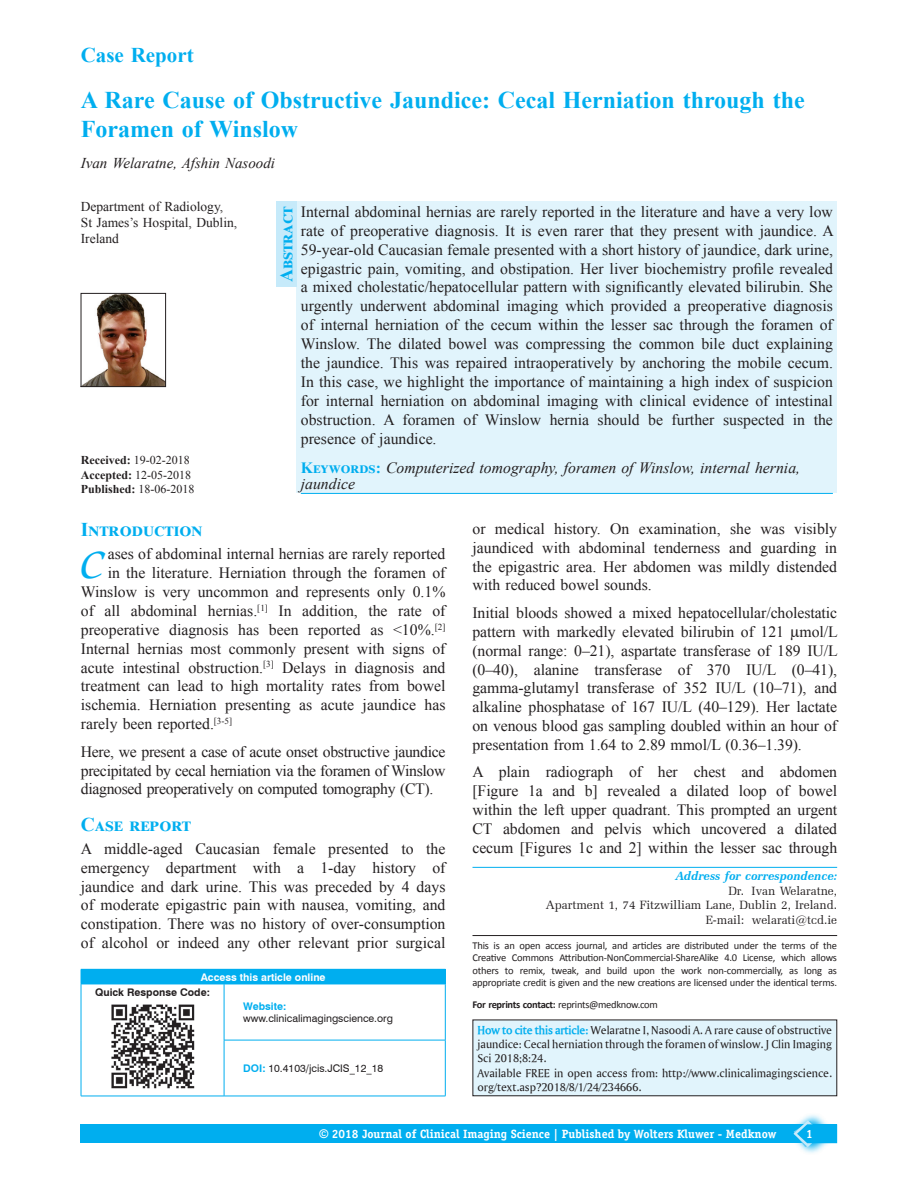
<style>
.page{position:relative;width:918px;height:1188px;background:#fff}
.page>*{position:absolute;margin:0;border:0;box-sizing:border-box;transform-origin:0 0}
._1_TX_text{font:italic 500 43.8px "Zapf Chancery IT Cby BT";color:#00aeef}
.AT{font:700 24px/28.8px "Times New Roman";color:#00aeef}
.AH{font:700 21px "Times New Roman";color:#00aeef}
.t1{font:700 19.5px "Times New Roman";letter-spacing:.025em;color:#00aeef}
.ABSH{font:700 18px "Times New Roman";color:#00aeef}
.TX{font:15.75px/18.9px "Times New Roman";letter-spacing:-.005em;color:#231f20;text-align:justify}
.ABS{font:15.75px/18.9px "Times New Roman";color:#231f20;text-align:justify}
._1_TX_text-2{font:15.75px "Times New Roman";color:#231f20}
.KWD{font:italic 15.75px/16.2px "Times New Roman";color:#231f20}
.AU{font:italic 15px "Times New Roman";color:#231f20}
.AFF{font:13.5px/16.2px "Times New Roman";color:#231f20}
.HTC{font:12px/14.4px "Ameretto Normal";color:#231f20;text-align:justify}
.ADD{font:12px/14.4px "Zapf Elliptical 711 BT";color:#231f20;text-align:right}
.AH-2{font:700 12px "Officina Serif";color:#fff}
.HIS{font:12px "Times New Roman";color:#231f20}
.HIS-2{font:700 12px "Times New Roman";color:#231f20}
.TX-2{font:10.5px/12.6px "Calibri";letter-spacing:-.02em;color:#231f20;text-align:justify}
.Website{font:10.5px/12.6px "Swiss 721 BT";color:#231f20}
.DOI{font:10.5px "Swiss 721 BT";color:#231f20}
.ATAO{font:700 10.5px "Swiss 721 BT";color:#fff}
.QRC{font:700 10.5px "Swiss 721 BT";color:#231f20}
.s1{font-weight:700}
.s2{font-weight:400}
.s3{font-weight:700;font-style:normal;color:#00aeef}
.s4{font-weight:700;color:#00aeef}
.s5{font-weight:700;font-style:italic;color:#00aeef}
.s6{font-family:"Ameretto";font-weight:700;color:#00aeef}
.s7{font-family:"Arial"}
</style>
<div class="page">
<div style="left:81px;top:1124px;width:756px;height:19px;background:#00aeef"></div>
<svg style="left:800px;top:1114px;width:24px;height:39px"></svg>
<svg style="left:793px;top:1120px;width:44px;height:27px"></svg>
<div style="left:297px;top:202px;width:540px;height:291px;background:#e1f4fc"></div>
<hr style="left:301px;top:493px;width:532px;height:1px;background:#00aeef">
<div style="left:81px;top:969px;width:364px;height:15px;background:#00aeef"></div>
<svg style="left:445px;top:970px;width:1px;height:14px"></svg>
<hr style="left:81px;top:984px;width:143px;height:1px;background:#00aeef">
<hr style="left:81px;top:984px;width:1px;height:56px;background:#00aeef">
<hr style="left:81px;top:1040px;width:1px;height:56px;background:#00aeef">
<hr style="left:81px;top:1096px;width:143px;height:1px;background:#00aeef">
<hr style="left:224px;top:1040px;width:1px;height:56px;background:#00aeef">
<hr style="left:445px;top:1040px;width:1px;height:56px;background:#00aeef">
<hr style="left:224px;top:1096px;width:221px;height:1px;background:#00aeef">
<hr style="left:224px;top:984px;width:221px;height:1px;background:#00aeef">
<hr style="left:224px;top:984px;width:1px;height:56px;background:#00aeef">
<hr style="left:445px;top:984px;width:1px;height:56px;background:#00aeef">
<hr style="left:224px;top:1040px;width:221px;height:1px;background:#00aeef">
<img style="left:111px;top:1004px;width:84px;height:85px">
<div style="left:276px;top:202px;width:21px;height:85px;background:#c6eafa"></div>
<hr style="left:472px;top:867px;width:365px;height:1px;background:#00aeef">
<hr style="left:472px;top:935px;width:365px;height:1px;background:#231f20">
<div style="left:473px;top:1020px;width:364px;height:76px;background:#e1f4fc"></div>
<img style="left:83px;top:295px;width:81px;height:90px">
<div style="left:81px;top:293px;width:85px;height:94px;border:1px solid #231f20"></div>
<p class="AH" style="left:81px;top:39px;width:114px">Case Report</p>
<p class="AT" style="left:81px;top:85px;width:725px">A Rare Cause of Obstructive Jaundice: Cecal Herniation through the<br>Foramen of Winslow</p>
<p class="AU" style="left:81px;top:152px;width:196px">Ivan Welaratne, Afshin Nasoodi</p>
<p class="AFF" style="left:81px;top:198px;width:158px">Department of Radiology,<br>St James’s Hospital, Dublin,<br>Ireland</p>
<p class="HIS" style="left:81px;top:452px;width:110px"><span class="s1">Received:</span> 19‑02‑2018</p>
<p class="HIS" style="left:81px;top:466px;width:112px"><span class="s1">Accepted:</span> 12-05-2018</p>
<p class="HIS-2" style="left:81px;top:480px;width:115px">Published: <span class="s2">18-06-2018</span></p>
<p class="ABS" style="left:301px;top:202px;width:534px">Internal abdominal hernias are rarely reported in the literature and have a very low rate of preoperative diagnosis. It is even rarer that they present with jaundice. A 59‑year‑old Caucasian female presented with a short history of jaundice, dark urine, epigastric pain, vomiting, and obstipation. Her liver biochemistry profile revealed a mixed cholestatic/hepatocellular pattern with significantly elevated bilirubin. She urgently underwent abdominal imaging which provided a preoperative diagnosis of internal herniation of the cecum within the lesser sac through the foramen of Winslow. The dilated bowel was compressing the common bile duct explaining the jaundice. This was repaired intraoperatively by anchoring the mobile cecum.<br>In this case, we highlight the importance of maintaining a high index of suspicion for internal herniation on abdominal imaging with clinical evidence of intestinal obstruction. A foramen of Winslow hernia should be further suspected in the presence of jaundice.</p>
<p class="KWD" style="left:301px;top:459px;width:501px"><span class="s3">Keywords:</span> Computerized tomography, foramen of Winslow, internal hernia, jaundice</p>
<p class="ABSH" style="left:273px;top:282px;width:78px;rotate:-90deg">Abstract</p>
<h1 class="t1" style="left:81px;top:515px;width:123px">Introduction</h1>
<p class="_1_TX_text" style="left:81px;top:541px;width:26px">C</p>
<p class="_1_TX_text-2" style="left:108px;top:543px;width:339px">ases of abdominal internal hernias are rarely reported</p>
<p class="_1_TX_text-2" style="left:108px;top:562px;width:339px">in the literature. Herniation through the foramen of</p>
<p class="_1_TX_text-2" style="left:81px;top:581px;width:366px">Winslow is very uncommon and represents only 0.1%</p>
<p class="_1_TX_text-2" style="left:81px;top:599px;width:366px">of all abdominal hernias.<sup>[1]</sup> In addition, the rate of</p>
<p class="_1_TX_text-2" style="left:81px;top:618px;width:366px">preoperative diagnosis has been reported as &lt;10%.<sup>[2]</sup></p>
<p class="_1_TX_text-2" style="left:81px;top:637px;width:366px">Internal hernias most commonly present with signs of</p>
<p class="_1_TX_text-2" style="left:81px;top:656px;width:366px">acute intestinal obstruction.<sup>[3]</sup> Delays in diagnosis and</p>
<p class="_1_TX_text-2" style="left:81px;top:675px;width:366px">treatment can lead to high mortality rates from bowel</p>
<p class="_1_TX_text-2" style="left:81px;top:694px;width:366px">ischemia. Herniation presenting as acute jaundice has</p>
<p class="_1_TX_text-2" style="left:81px;top:713px;width:153px">rarely been reported.<sup>[3‑5]</sup></p>
<p class="TX" style="left:81px;top:741px;width:366px">Here, we present a case of acute onset obstructive jaundice precipitated by cecal herniation via the foramen of Winslow diagnosed preoperatively on computed tomography (CT).</p>
<h1 class="t1" style="left:81px;top:810px;width:112px">Case report</h1>
<p class="TX" style="left:81px;top:839px;width:366px">A middle-aged Caucasian female presented to the emergency department with a 1‑day history of jaundice and dark urine. This was preceded by 4 days of moderate epigastric pain with nausea, vomiting, and constipation. There was no history of over‑consumption of alcohol or indeed any other relevant prior surgical</p>
<p class="ATAO" style="left:201px;top:971px;width:126px">Access this article online</p>
<p class="QRC" style="left:95px;top:986px;width:116px">Quick Response Code:</p>
<p class="Website" style="left:243px;top:999px;width:151px"><span class="s4">Website: </span>www.clinicalimagingscience.org</p>
<p class="DOI" style="left:243px;top:1061px;width:142px"><span class="s4">DOI:</span> 10.4103/jcis.JCIS_12_18</p>
<p class="TX" style="left:472px;top:519px;width:366px">or medical history. On examination, she was visibly jaundiced with abdominal tenderness and guarding in the epigastric area. Her abdomen was mildly distended with reduced bowel sounds.</p>
<p class="TX" style="left:472px;top:603px;width:367px">Initial bloods showed a mixed hepatocellular/cholestatic pattern with markedly elevated bilirubin of 121 mol/L (normal range: 0–21), aspartate transferase of 189 IU/L (0–40), alanine transferase of 370 IU/L (0–41), gamma‑glutamyl transferase of 352 IU/L (10–71), and alkaline phosphatase of 167 IU/L (40–129). Her lactate on venous blood gas sampling doubled within an hour of presentation from 1.64 to 2.89 mmol/L (0.36–1.39).</p>
<p class="TX" style="left:472px;top:762px;width:366px">A plain radiograph of her chest and abdomen [Figure 1a and b] revealed a dilated loop of bowel within the left upper quadrant. This prompted an urgent CT abdomen and pelvis which uncovered a dilated cecum [Figures 1c and 2] within the lesser sac through</p>
<p class="ADD" style="left:546px;top:869px;width:293px"><span class="s5">Address for correspondence:<br></span>Dr. Ivan Welaratne,<br>Apartment 1, 74 Fitzwilliam Lane, Dublin 2, Ireland.<br>E‑mail: welarati@tcd.ie</p>
<p class="TX-2" style="left:472px;top:939px;width:366px">This is an open access journal, and articles are distributed under the terms of the Creative Commons Attribution-NonCommercial-ShareAlike 4.0 License, which allows others to remix, tweak, and build upon the work non-commercially, as long as appropriate credit is given and the new creations are licensed under the identical terms.</p>
<p class="TX-2" style="left:472px;top:997px;width:187px"><span class="s1">For reprints contact:</span> reprints@medknow.com</p>
<p class="HTC" style="left:478px;top:1022px;width:356px"><span class="s6">How to cite this article:</span> Welaratne I, Nasoodi A. A rare cause of obstructive jaundice: Cecal herniation through the foramen of winslow. J Clin Imaging Sci 2018;8:24.</p>
<p class="HTC" style="left:478px;top:1065px;width:356px">Available FREE in open access from: http://www.clinicalimagingscience. org/text.asp?2018/8/1/24/234666.</p>
<p class="AH-2" style="left:319px;top:1127px;width:458px"><span class="s7">©</span> 2018 Journal of Clinical Imaging Science | Published by Wolters Kluwer ‑ Medknow</p>
<p class="AH-2" style="left:806px;top:1126px;width:8px">1</p>
</div>
